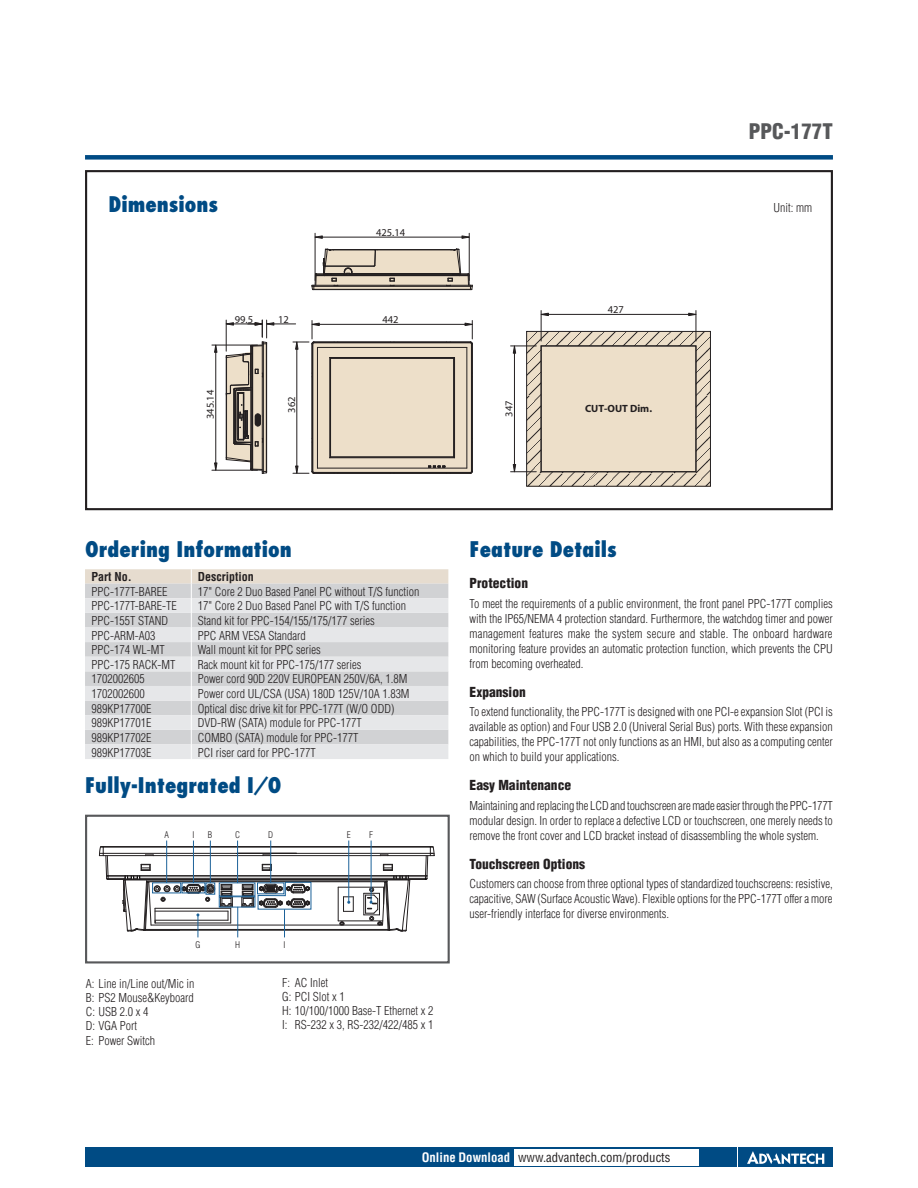
<style>
.page{position:relative;width:918px;height:1188px;background:#fff}
.page>*{position:absolute;margin:0;border:0;box-sizing:border-box;transform-origin:0 0}
.DS_Paragraph_Header{font:800 condensed 21px "Futura";color:#004b84}
.DS_Headline-1P{font:900 condensed 21px "Helvetica";color:#57585a}
.DS_Paragraph_Subhead{font:900 condensed 13.5px "Helvetica";color:#231f20}
.DS_www{font:condensed 12.75px "Helvetica";color:#231f20}
.DS_www-2{font:700 condensed 12.75px "Helvetica";color:#fff}
.DS_Body_Text{font:300 condensed 12px/15px "Helvetica";color:#231f20;text-align:justify}
.DS_Tab-data{font:300 condensed 12px "Helvetica";color:#231f20}
.DS_Spec_Data-2{font:300 condensed 12px "Helvetica";color:#231f20}
.DS_Tab-data-2{font:700 condensed 12px "Helvetica";color:#231f20}
.t1{font:10.5px "Myriad";color:#231f20}
.t2{font:700 10.5px "Myriad";color:#231f20}
.DS_photo_text-top{font:300 condensed 9px "Helvetica";color:#231f20}
</style>
<div class="page">
<div style="left:85px;top:155px;width:748px;height:5px;background:#004b84"></div>
<div style="left:85px;top:1147px;width:651px;height:20px;background:#004b84"></div>
<div style="left:738px;top:1147px;width:95px;height:20px;background:#004b84"></div>
<svg style="left:747px;top:1151px;width:77px;height:13px"></svg>
<div style="left:514px;top:1149px;width:184px;height:16px;background:#fff"></div>
<div style="left:85px;top:170px;width:748px;height:340px;border:2px solid #231f20"></div>
<svg style="left:85px;top:569px;width:363px;height:190px"></svg>
<div style="left:312px;top:342px;width:160px;height:131px;background:#eddfc9"></div>
<hr style="left:453px;top:358px;width:1px;height:99px;background:#231f20">
<hr style="left:454px;top:357px;width:1px;height:101px;background:#231f20">
<hr style="left:466px;top:347px;width:1px;height:121px;background:#231f20">
<hr style="left:471px;top:344px;width:1px;height:127px;background:#231f20">
<hr style="left:212px;top:345px;width:45px;height:1px;background:#231f20">
<hr style="left:212px;top:470px;width:45px;height:1px;background:#231f20">
<hr style="left:215px;top:352px;width:1px;height:111px;background:#231f20">
<svg style="left:214px;top:344px;width:3px;height:8px"></svg>
<svg style="left:214px;top:463px;width:3px;height:8px"></svg>
<hr style="left:314px;top:472px;width:156px;height:1px;background:#231f20">
<hr style="left:338px;top:473px;width:52px;height:1px;background:#231f20">
<hr style="left:330px;top:457px;width:125px;height:1px;background:#231f20">
<hr style="left:317px;top:468px;width:150px;height:1px;background:#231f20">
<hr style="left:394px;top:473px;width:53px;height:1px;background:#231f20">
<svg style="left:428px;top:438px;width:45px;height:36px"></svg>
<hr style="left:472px;top:377px;width:1px;height:61px;background:#231f20">
<hr style="left:338px;top:342px;width:52px;height:1px;background:#231f20">
<hr style="left:331px;top:358px;width:123px;height:1px;background:#231f20">
<hr style="left:330px;top:357px;width:125px;height:1px;background:#231f20">
<hr style="left:317px;top:347px;width:150px;height:1px;background:#231f20">
<hr style="left:319px;top:324px;width:146px;height:1px;background:#231f20">
<hr style="left:469px;top:233px;width:1px;height:47px;background:#231f20">
<hr style="left:315px;top:233px;width:1px;height:47px;background:#231f20">
<hr style="left:322px;top:237px;width:140px;height:1px;background:#231f20">
<svg style="left:462px;top:236px;width:8px;height:2px"></svg>
<svg style="left:314px;top:236px;width:8px;height:2px"></svg>
<svg style="left:225px;top:320px;width:113px;height:154px"></svg>
<hr style="left:394px;top:342px;width:53px;height:1px;background:#231f20">
<svg style="left:447px;top:320px;width:26px;height:57px"></svg>
<svg style="left:311px;top:248px;width:162px;height:42px"></svg>
<hr style="left:541px;top:311px;width:1px;height:30px;background:#231f20">
<hr style="left:696px;top:311px;width:1px;height:30px;background:#231f20">
<hr style="left:548px;top:314px;width:141px;height:1px;background:#231f20">
<svg style="left:541px;top:313px;width:7px;height:3px"></svg>
<svg style="left:689px;top:313px;width:8px;height:3px"></svg>
<svg style="left:511px;top:331px;width:200px;height:156px"></svg>
<div style="left:85px;top:815px;width:365px;height:148px;border:2px solid #57585a"></div>
<hr style="left:166px;top:841px;width:1px;height:42px;background:#1c6299">
<hr style="left:210px;top:841px;width:1px;height:42px;background:#1c6299">
<hr style="left:270px;top:841px;width:1px;height:42px;background:#1c6299">
<hr style="left:237px;top:841px;width:1px;height:42px;background:#1c6299">
<hr style="left:348px;top:841px;width:1px;height:61px;background:#1c6299">
<hr style="left:371px;top:841px;width:1px;height:61px;background:#1c6299">
<svg style="left:98px;top:846px;width:337px;height:91px"></svg>
<hr style="left:193px;top:841px;width:1px;height:42px;background:#1c6299">
<p class="DS_Headline-1P" style="left:749px;top:119px;width:86px">PPC-177T</p>
<p class="DS_Paragraph_Header" style="left:108px;top:191px;width:111px">Dimensions</p>
<p class="DS_Body_Text" style="left:774px;top:201px;width:40px">Unit: mm</p>
<p class="t1" style="left:235px;top:314px;width:20px">99.5</p>
<p class="t1" style="left:278px;top:314px;width:12px">12</p>
<p class="t1" style="left:376px;top:227px;width:31px">425.14</p>
<p class="t1" style="left:383px;top:314px;width:18px">442</p>
<p class="t1" style="left:205px;top:419px;width:31px;rotate:-90deg">345.14</p>
<p class="t1" style="left:504px;top:417px;width:18px;rotate:-90deg">347</p>
<p class="t1" style="left:286px;top:413px;width:18px;rotate:-90deg">362</p>
<p class="t1" style="left:608px;top:304px;width:18px">427</p>
<p class="t2" style="left:585px;top:403px;width:69px">CUT-OUT Dim.</p>
<p class="DS_Paragraph_Header" style="left:85px;top:536px;width:208px">Ordering Information</p>
<p class="DS_Tab-data-2" style="left:91px;top:569px;width:42px">Part No.</p>
<p class="DS_Tab-data-2" style="left:198px;top:569px;width:57px">Description</p>
<p class="DS_Tab-data" style="left:91px;top:584px;width:77px">PPC-177T-BAREE</p>
<p class="DS_Tab-data" style="left:198px;top:584px;width:223px">17" Core 2 Duo Based Panel PC without T/S function</p>
<p class="DS_Tab-data" style="left:91px;top:599px;width:87px">PPC-177T-BARE-TE</p>
<p class="DS_Tab-data" style="left:198px;top:599px;width:210px">17" Core 2 Duo Based Panel PC with T/S function</p>
<p class="DS_Tab-data" style="left:91px;top:614px;width:78px">PPC-155T STAND</p>
<p class="DS_Tab-data" style="left:198px;top:614px;width:179px">Stand kit for PPC-154/155/175/177 series</p>
<p class="DS_Tab-data" style="left:91px;top:628px;width:65px">PPC-ARM-A03</p>
<p class="DS_Tab-data" style="left:198px;top:628px;width:109px">PPC ARM VESA Standard</p>
<p class="DS_Tab-data" style="left:91px;top:643px;width:75px">PPC-174 WL-MT</p>
<p class="DS_Tab-data" style="left:198px;top:643px;width:125px">Wall mount kit for PPC series</p>
<p class="DS_Tab-data" style="left:91px;top:657px;width:85px">PPC-175 RACK-MT</p>
<p class="DS_Tab-data" style="left:198px;top:657px;width:165px">Rack mount kit for PPC-175/177 series</p>
<p class="DS_Tab-data" style="left:91px;top:672px;width:55px">1702002605</p>
<p class="DS_Tab-data" style="left:198px;top:672px;width:211px">Power cord 90D 220V EUROPEAN 250V/6A, 1.8M</p>
<p class="DS_Tab-data" style="left:91px;top:687px;width:55px">1702002600</p>
<p class="DS_Tab-data" style="left:198px;top:687px;width:213px">Power cord UL/CSA (USA) 180D 125V/10A 1.83M</p>
<p class="DS_Tab-data" style="left:91px;top:701px;width:61px">989KP17700E</p>
<p class="DS_Tab-data" style="left:198px;top:701px;width:198px">Optical disc drive kit for PPC-177T (W/O ODD)</p>
<p class="DS_Tab-data" style="left:91px;top:716px;width:61px">989KP17701E</p>
<p class="DS_Tab-data" style="left:198px;top:716px;width:165px">DVD-RW (SATA) module for PPC-177T</p>
<p class="DS_Tab-data" style="left:91px;top:731px;width:61px">989KP17702E</p>
<p class="DS_Tab-data" style="left:198px;top:731px;width:162px">COMBO (SATA) module for PPC-177T</p>
<p class="DS_Tab-data" style="left:91px;top:745px;width:61px">989KP17703E</p>
<p class="DS_Tab-data" style="left:198px;top:745px;width:119px">PCI riser card for PPC-177T</p>
<p class="DS_Paragraph_Header" style="left:85px;top:771px;width:198px">Fully-Integrated I/O</p>
<p class="DS_photo_text-top" style="left:192px;top:829px;width:3px">I</p>
<p class="DS_photo_text-top" style="left:235px;top:829px;width:7px">C</p>
<p class="DS_photo_text-top" style="left:347px;top:829px;width:5px">E</p>
<p class="DS_photo_text-top" style="left:369px;top:829px;width:5px">F</p>
<p class="DS_photo_text-top" style="left:164px;top:829px;width:6px">A</p>
<p class="DS_photo_text-top" style="left:208px;top:829px;width:6px">B</p>
<p class="DS_photo_text-top" style="left:268px;top:829px;width:7px">D</p>
<p class="DS_photo_text-top" style="left:196px;top:939px;width:7px">G</p>
<p class="DS_photo_text-top" style="left:235px;top:939px;width:7px">H</p>
<p class="DS_photo_text-top" style="left:284px;top:939px;width:3px">I</p>
<p class="DS_Spec_Data-2" style="left:282px;top:975px;width:48px">F: AC Inlet</p>
<p class="DS_Spec_Data-2" style="left:282px;top:990px;width:64px">G: PCI Slot x 1</p>
<p class="DS_Spec_Data-2" style="left:282px;top:1004px;width:153px">H: 10/100/1000 Base-T Ethernet x 2</p>
<p class="DS_Spec_Data-2" style="left:282px;top:1018px;width:153px">I: RS-232 x 3, RS-232/422/485 x 1</p>
<p class="DS_Spec_Data-2" style="left:86px;top:976px;width:110px">A: Line in/Line out/Mic in</p>
<p class="DS_Spec_Data-2" style="left:86px;top:991px;width:110px">B: PS2 Mouse&amp;Keyboard</p>
<p class="DS_Spec_Data-2" style="left:86px;top:1005px;width:64px">C: USB 2.0 x 4</p>
<p class="DS_Spec_Data-2" style="left:86px;top:1019px;width:53px">D: VGA Port</p>
<p class="DS_Spec_Data-2" style="left:86px;top:1033px;width:71px">E: Power Switch</p>
<p class="DS_Paragraph_Header" style="left:470px;top:536px;width:149px">Feature Details</p>
<p class="DS_Paragraph_Subhead" style="left:470px;top:575px;width:60px">Protection</p>
<p class="DS_Body_Text" style="left:470px;top:596px;width:365px">To meet the requirements of a public environment, the front panel PPC-177T complies with the IP65/NEMA 4 protection standard. Furthermore, the watchdog timer and power management features make the system secure and stable. The onboard hardware monitoring feature provides an automatic protection function, which prevents the CPU from becoming overheated.</p>
<p class="DS_Paragraph_Subhead" style="left:470px;top:683px;width:58px">Expansion</p>
<p class="DS_Body_Text" style="left:470px;top:704px;width:365px">To extend functionality, the PPC-177T is designed with one PCI-e expansion Slot (PCI is available as option) and Four USB 2.0 (Univeral Serial Bus) ports. With these expansion capabilities, the PPC-177T not only functions as an HMI, but also as a computing center on which to build your applications.</p>
<p class="DS_Paragraph_Subhead" style="left:470px;top:777px;width:103px">Easy Maintenance</p>
<p class="DS_Body_Text" style="left:470px;top:798px;width:365px">Maintaining and replacing the LCD and touchscreen are made easier through the PPC-177T modular design. In order to replace a defective LCD or touchscreen, one merely needs to remove the front cover and LCD bracket instead of disassembling the whole system.</p>
<p class="DS_Paragraph_Subhead" style="left:470px;top:855px;width:117px">Touchscreen Options</p>
<p class="DS_Body_Text" style="left:470px;top:876px;width:365px">Customers can choose from three optional types of standardized touchscreens: resistive, capacitive, SAW (Surface Acoustic Wave). Flexible options for the PPC-177T offer a more user-friendly interface for diverse environments.</p>
<p class="DS_www-2" style="left:422px;top:1150px;width:90px">Online Download</p>
<p class="DS_www" style="left:518px;top:1150px;width:154px">www.advantech.com/products</p>
</div>
